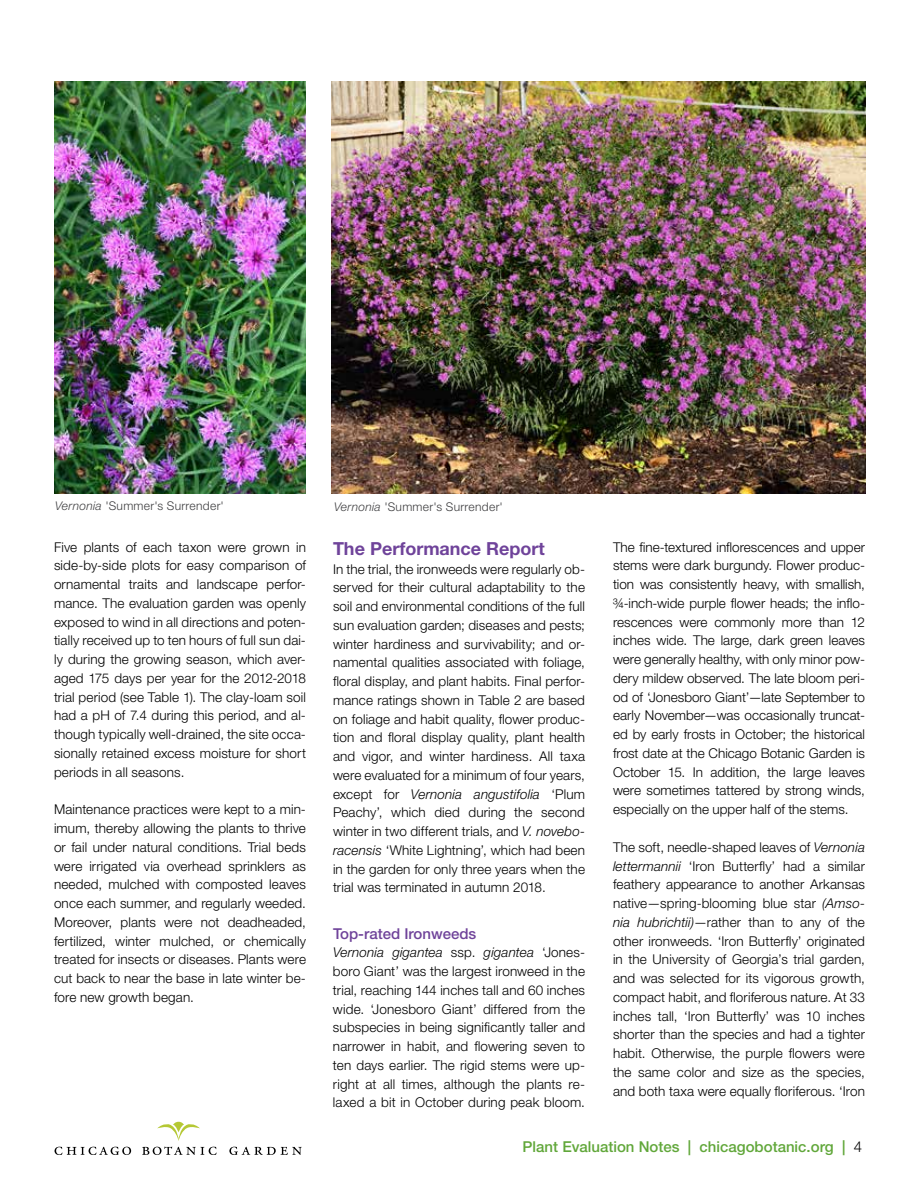
<style>
.page{position:relative;width:918px;height:1188px;background:#fff}
.page>*{position:absolute;margin:0;border:0;box-sizing:border-box;transform-origin:0 0}
.t1{font:700 18px "Helvetica Neue LT Std";color:#6f439a}
.t2{font:500 15px "Helvetica Neue LT Std";color:#61a73a}
.t3{font:500 15px "Helvetica Neue LT Std";color:#6f439a}
.t4{font:300 13.5px/18.8px "Helvetica Neue LT Std";letter-spacing:.01em;color:#000;text-align:justify}
.t5{font:300 12px "Helvetica Neue LT Std";letter-spacing:.025em;color:#404042}
.s1{font-style:italic}
.s2{font-weight:300;color:#000}
</style>
<div class="page">
<svg style="left:55px;top:1147px;width:76px;height:8px"></svg>
<svg style="left:142px;top:1147px;width:75px;height:8px"></svg>
<svg style="left:229px;top:1147px;width:73px;height:8px"></svg>
<svg style="left:157px;top:1122px;width:43px;height:19px"></svg>
<img style="left:54px;top:81px;width:252px;height:413px">
<img style="left:331px;top:81px;width:534px;height:413px">
<p class="t5" style="left:55px;top:498px;width:170px"><span class="s1">Vernonia</span> 'Summer's Surrender'</p>
<p class="t5" style="left:334px;top:499px;width:170px"><span class="s1">Vernonia</span> 'Summer's Surrender'</p>
<p class="t4" style="left:54px;top:537px;width:254px">Five plants of each taxon were grown in side-by-side plots for easy comparison of ornamental traits and landscape perfor&shy;mance. The evaluation garden was openly exposed to wind in all directions and poten&shy;tially received up to ten hours of full sun dai&shy;ly during the growing season, which aver&shy;aged 175 days per year for the 2012-2018 trial period (see Table 1). The clay-loam soil had a pH of 7.4 during this period, and al&shy;though typically well-drained, the site occa&shy;sionally retained excess moisture for short periods in all seasons.</p>
<p class="t4" style="left:54px;top:800px;width:254px">Maintenance practices were kept to a min&shy;imum, thereby allowing the plants to thrive or fail under natural conditions. Trial beds were irrigated via overhead sprinklers as needed, mulched with composted leaves once each summer, and regularly weeded.<br>Moreover, plants were not deadheaded, fertilized, winter mulched, or chemically treated for insects or diseases. Plants were cut back to near the base in late winter be&shy;fore new growth began.</p>
<h1 class="t1" style="left:333px;top:537px;width:213px">The Performance Report</h1>
<p class="t4" style="left:333px;top:559px;width:254px">In the trial, the ironweeds were regularly ob&shy;served for their cultural adaptability to the soil and environmental conditions of the full sun evaluation garden; diseases and pests; winter hardiness and survivability; and or&shy;namental qualities associated with foliage, floral display, and plant habits. Final perfor&shy;mance ratings shown in Table 2 are based on foliage and habit quality, flower produc&shy;tion and floral display quality, plant health and vigor, and winter hardiness. All taxa were evaluated for a minimum of four years, except for <span class="s1">Vernonia angustifolia</span> ‘Plum Peachy’, which died during the second winter in two different trials, and <span class="s1">V. novebo&shy;racensis</span> ‘White Lightning’, which had been in the garden for only three years when the trial was terminated in autumn 2018.</p>
<p class="t3" style="left:333px;top:924px;width:145px">Top-rated Ironweeds</p>
<p class="t4" style="left:333px;top:943px;width:254px"><span class="s1">Vernonia gigantea</span> ssp. <span class="s1">gigantea</span> ‘Jones&shy;boro Giant’ was the largest ironweed in the trial, reaching 144 inches tall and 60 inches wide. ‘Jonesboro Giant’ differed from the subspecies in being significantly taller and narrower in habit, and flowering seven to ten days earlier. The rigid stems were up&shy;right at all times, although the plants re&shy;laxed a bit in October during peak bloom.</p>
<p class="t4" style="left:613px;top:537px;width:254px">The fine-textured inflorescences and upper stems were dark burgundy. Flower produc&shy;tion was consistently heavy, with smallish, ¾-inch-wide purple flower heads; the inflo&shy;rescences were commonly more than 12 inches wide. The large, dark green leaves were generally healthy, with only minor pow&shy;dery mildew observed. The late bloom peri&shy;od of ‘Jonesboro Giant’—late September to early November—was occasionally truncat&shy;ed by early frosts in October; the historical frost date at the Chicago Botanic Garden is October 15. In addition, the large leaves were sometimes tattered by strong winds, especially on the upper half of the stems.</p>
<p class="t4" style="left:613px;top:837px;width:254px">The soft, needle-shaped leaves of <span class="s1">Vernonia lettermannii</span> ‘Iron Butterfly’ had a similar feathery appearance to another Arkansas native—spring-blooming blue star <span class="s1">(Amso&shy;nia hubrichtii)</span>—rather than to any of the other ironweeds. ‘Iron Butterfly’ originated in the University of Georgia’s trial garden, and was selected for its vigorous growth, compact habit, and floriferous nature. At 33 inches tall, ‘Iron Butterfly’ was 10 inches shorter than the species and had a tighter habit. Otherwise, the purple flowers were the same color and size as the species, and both taxa were equally floriferous. ‘Iron</p>
<p class="t2" style="left:523px;top:1138px;width:341px">Plant Evaluation Notes | chicagobotanic.org | <span class="s2">4</span></p>
</div>
